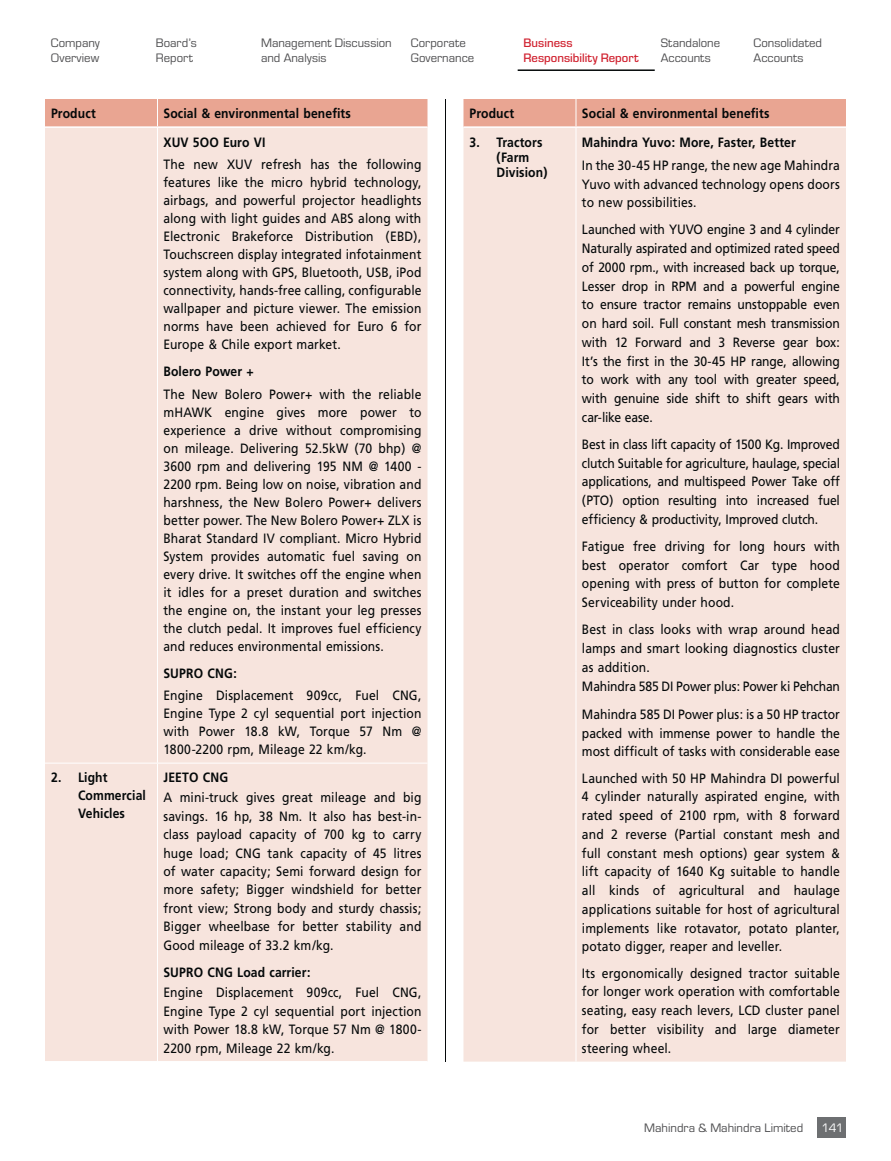
<style>
.page{position:relative;width:891px;height:1161px;background:#fff}
.page>*{position:absolute;margin:0;border:0;box-sizing:border-box;transform-origin:0 0}
.t1{font:13.5px/18.8px "Frutiger";letter-spacing:.005em;color:#040809;text-align:justify;scale:.9 1}
.t2{font:700 13.5px/18px "Frutiger";letter-spacing:.01em;color:#040809;scale:.9 1}
.t3{font:12.75px/15px "Eurostile";color:#4d4d4f}
.t4{font:500 12.75px/15px "Eurostile";color:#d0202e}
.t5{font:12.75px "Eurostile";color:#fff}
</style>
<div class="page">
<hr style="left:445px;top:99px;width:1px;height:963px;background:#040809">
<hr style="left:518px;top:69px;width:137px;height:2px;background:#040809">
<div style="left:818px;top:1117px;width:28px;height:21px;background:#6d6f71"></div>
<div style="left:45px;top:128px;width:383px;height:933px;background:#f7e4dd"></div>
<div style="left:45px;top:99px;width:383px;height:27px;background:#e9a592"></div>
<hr style="left:45px;top:763px;width:113px;height:1px;background:#fff">
<hr style="left:157px;top:128px;width:1px;height:635px;background:#fff">
<hr style="left:157px;top:764px;width:1px;height:297px;background:#fff">
<hr style="left:158px;top:763px;width:270px;height:1px;background:#fff">
<div style="left:464px;top:128px;width:382px;height:934px;background:#f7e4dd"></div>
<div style="left:464px;top:99px;width:382px;height:27px;background:#e9a592"></div>
<hr style="left:576px;top:128px;width:1px;height:544px;background:#fff">
<hr style="left:576px;top:672px;width:1px;height:390px;background:#fff">
<p class="t3" style="left:51px;top:36px;width:50px">Company<br>Overview</p>
<p class="t3" style="left:156px;top:36px;width:42px">Board’s<br>Report</p>
<p class="t3" style="left:261px;top:36px;width:132px">Management Discussion and Analysis</p>
<p class="t3" style="left:411px;top:36px;width:65px">Corporate<br>Governance</p>
<p class="t4" style="left:524px;top:36px;width:116px">Business<br>Responsibility Report</p>
<p class="t3" style="left:661px;top:36px;width:61px">Standalone<br>Accounts</p>
<p class="t3" style="left:754px;top:36px;width:70px">Consolidated<br>Accounts</p>
<p class="t2" style="left:51px;top:105px;width:51px">Product</p>
<p class="t2" style="left:163px;top:100px;width:210px;line-height:28.5px">Social &amp; environmental benefits<br>XUV 5OO Euro VI</p>
<p class="t1" style="left:163px;top:156px;width:288px;line-height:18px">The new XUV refresh has the following features like the micro hybrid technology, airbags, and powerful projector headlights along with light guides and ABS along with Electronic Brakeforce Distribution (EBD), Touchscreen display integrated infotainment system along with GPS, Bluetooth, USB, iPod connectivity, hands-free calling, configurable wallpaper and picture viewer. The emission norms have been achieved for Euro 6 for Europe &amp; Chile export market.</p>
<p class="t2" style="left:163px;top:363px;width:102px">Bolero Power +</p>
<p class="t1" style="left:163px;top:386px;width:288px;line-height:18px">The New Bolero Power+ with the reliable mHAWK engine gives more power to experience a drive without compromising on mileage. Delivering 52.5kW (70 bhp) @ 3600 rpm and delivering 195 NM @ 1400 - 2200 rpm. Being low on noise, vibration and harshness, the New Bolero Power+ delivers better power. The New Bolero Power+ ZLX is Bharat Standard IV compliant. Micro Hybrid System provides automatic fuel saving on every drive. It switches off the engine when it idles for a preset duration and switches the engine on, the instant your leg presses the clutch pedal. It improves fuel efficiency and reduces environmental emissions.</p>
<p class="t2" style="left:163px;top:665px;width:83px">SUPRO CNG:</p>
<p class="t1" style="left:163px;top:687px;width:288px;line-height:18px">Engine Displacement 909cc, Fuel CNG, Engine Type 2 cyl sequential port injection with Power 18.8 kW, Torque 57 Nm @ 1800-2200 rpm, Mileage 22 km/kg.</p>
<p class="t2" style="left:78px;top:770px;width:77px;text-indent:-27px">2. Light<br>Commercial<br>Vehicles</p>
<p class="t2" style="left:164px;top:770px;width:73px">JEETO CNG</p>
<p class="t1" style="left:164px;top:789px;width:288px">A mini-truck gives great mileage and big savings. 16 hp, 38 Nm. It also has best-in&shy;class payload capacity of 700 kg to carry huge load; CNG tank capacity of 45 litres of water capacity; Semi forward design for more safety; Bigger windshield for better front view; Strong body and sturdy chassis; Bigger wheelbase for better stability and Good mileage of 33.2 km/kg.</p>
<p class="t2" style="left:164px;top:965px;width:165px">SUPRO CNG Load carrier:</p>
<p class="t1" style="left:164px;top:984px;width:288px">Engine Displacement 909cc, Fuel CNG, Engine Type 2 cyl sequential port injection with Power 18.8 kW, Torque 57 Nm @ 1800- 2200 rpm, Mileage 22 km/kg.</p>
<p class="t2" style="left:470px;top:105px;width:51px">Product</p>
<p class="t2" style="left:582px;top:105px;width:210px">Social &amp; environmental benefits</p>
<p class="t2" style="left:496px;top:135px;width:58px;line-height:15px;text-indent:-27px">3. Tractors (Farm<br>Division)</p>
<p class="t2" style="left:582px;top:134px;width:239px">Mahindra Yuvo: More, Faster, Better</p>
<p class="t1" style="left:582px;top:157px;width:288px">In the 30-45 HP range, the new age Mahindra Yuvo with advanced technology opens doors to new possibilities.</p>
<p class="t1" style="left:582px;top:221px;width:288px">Launched with YUVO engine 3 and 4 cylinder Naturally aspirated and optimized rated speed of 2000 rpm., with increased back up torque, Lesser drop in RPM and a powerful engine to ensure tractor remains unstoppable even on hard soil. Full constant mesh transmission with 12 Forward and 3 Reverse gear box:<br>It’s the first in the 30-45 HP range, allowing to work with any tool with greater speed, with genuine side shift to shift gears with car-like ease.</p>
<p class="t1" style="left:582px;top:436px;width:288px">Best in class lift capacity of 1500 Kg. Improved clutch Suitable for agriculture, haulage, special applications, and multispeed Power Take off (PTO) option resulting into increased fuel efficiency &amp; productivity, Improved clutch.</p>
<p class="t1" style="left:582px;top:538px;width:288px">Fatigue free driving for long hours with best operator comfort Car type hood opening with press of button for complete Serviceability under hood.</p>
<p class="t1" style="left:582px;top:621px;width:288px;text-align:left">Best in class looks with wrap around head lamps and smart looking diagnostics cluster as addition.<br>Mahindra 585 DI Power plus: Power ki Pehchan</p>
<p class="t1" style="left:582px;top:706px;width:288px">Mahindra 585 DI Power plus: is a 50 HP tractor packed with immense power to handle the most difficult of tasks with considerable ease</p>
<p class="t1" style="left:582px;top:770px;width:288px">Launched with 50 HP Mahindra DI powerful 4 cylinder naturally aspirated engine, with rated speed of 2100 rpm, with 8 forward and 2 reverse (Partial constant mesh and full constant mesh options) gear system &amp; lift capacity of 1640 Kg suitable to handle all kinds of agricultural and haulage applications suitable for host of agricultural implements like rotavator, potato planter, potato digger, reaper and leveller.</p>
<p class="t1" style="left:582px;top:965px;width:288px">Its ergonomically designed tractor suitable for longer work operation with comfortable seating, easy reach levers, LCD cluster panel for better visibility and large diameter steering wheel.</p>
<p class="t3" style="left:644px;top:1121px;width:160px">Mahindra &amp; Mahindra Limited</p>
<p class="t5" style="left:822px;top:1123px;width:24px">141</p>
</div>
